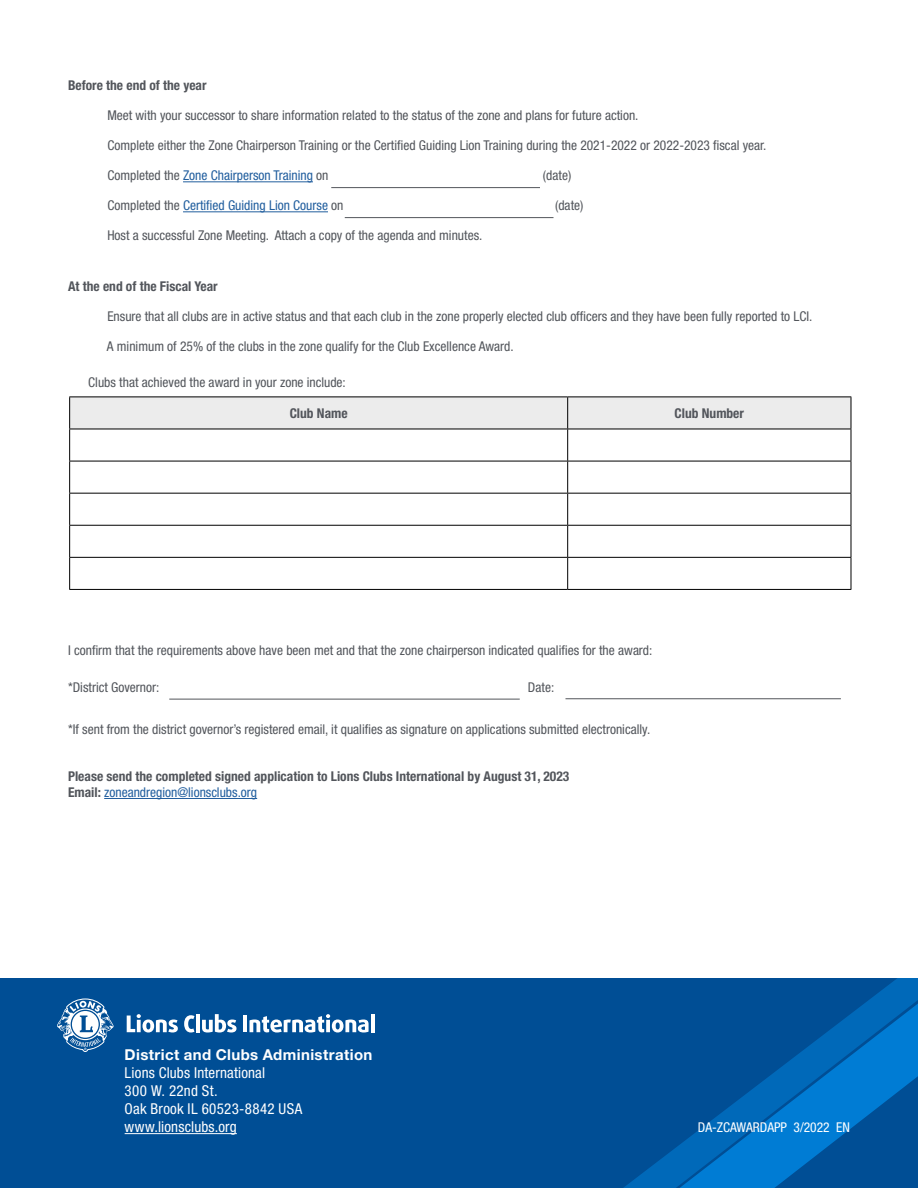
<style>
.page{position:relative;width:918px;height:1188px;background:#fff}
.page>*{position:absolute;margin:0;border:0;box-sizing:border-box;transform-origin:0 0}
.t1{font:condensed 15px/18px "Helvetica Neue LT Std";letter-spacing:.015em;color:#fff}
.t2{font:700 15px "Helvetica Neue LT Std";letter-spacing:.025em;color:#fff}
.t3{font:condensed 13.5px "Helvetica Neue LT Std";color:#52555b}
.t4{font:700 condensed 13.5px/16.5px "Helvetica Neue LT Std";color:#52555b}
.t5{font:condensed 13.5px "Helvetica Neue LT Std";color:#215e9e}
.t6{font:condensed 13.5px "Helvetica Neue LT Std";color:#fff}
.s1{color:#52555b}
.s2{font-weight:400;color:#215e9e}
</style>
<div class="page">
<div style="left:0;top:978px;width:918px;height:210px;background:#004e95"></div>
<svg style="left:623px;top:978px;width:295px;height:210px"></svg>
<hr style="left:331px;top:187px;width:209px;height:1px;background:#52555b">
<hr style="left:183px;top:181px;width:130px;height:1px;background:#215e9e">
<hr style="left:345px;top:217px;width:209px;height:1px;background:#52555b">
<hr style="left:183px;top:211px;width:145px;height:1px;background:#215e9e">
<hr style="left:169px;top:699px;width:351px;height:1px;background:#52555b">
<hr style="left:104px;top:798px;width:153px;height:1px;background:#215e9e">
<div style="left:70px;top:398px;width:781px;height:31px;background:#ececec"></div>
<hr style="left:69px;top:397px;width:499px;height:1px;background:#000">
<hr style="left:69px;top:397px;width:1px;height:32px;background:#000">
<hr style="left:568px;top:397px;width:283px;height:1px;background:#000">
<hr style="left:567px;top:397px;width:1px;height:32px;background:#000">
<hr style="left:851px;top:397px;width:1px;height:32px;background:#000">
<hr style="left:69px;top:429px;width:499px;height:1px;background:#000">
<hr style="left:69px;top:429px;width:1px;height:32px;background:#000">
<hr style="left:568px;top:429px;width:283px;height:1px;background:#000">
<hr style="left:567px;top:429px;width:1px;height:32px;background:#000">
<hr style="left:851px;top:429px;width:1px;height:32px;background:#000">
<hr style="left:69px;top:461px;width:499px;height:1px;background:#000">
<hr style="left:69px;top:461px;width:1px;height:32px;background:#000">
<hr style="left:568px;top:461px;width:283px;height:1px;background:#000">
<hr style="left:567px;top:461px;width:1px;height:32px;background:#000">
<hr style="left:851px;top:461px;width:1px;height:32px;background:#000">
<hr style="left:69px;top:493px;width:499px;height:1px;background:#000">
<hr style="left:69px;top:494px;width:1px;height:31px;background:#000">
<hr style="left:568px;top:493px;width:283px;height:1px;background:#000">
<hr style="left:567px;top:494px;width:1px;height:31px;background:#000">
<hr style="left:851px;top:494px;width:1px;height:31px;background:#000">
<hr style="left:69px;top:525px;width:499px;height:1px;background:#000">
<hr style="left:69px;top:526px;width:1px;height:31px;background:#000">
<hr style="left:568px;top:525px;width:283px;height:1px;background:#000">
<hr style="left:567px;top:526px;width:1px;height:31px;background:#000">
<hr style="left:851px;top:526px;width:1px;height:31px;background:#000">
<hr style="left:69px;top:557px;width:499px;height:1px;background:#000">
<hr style="left:69px;top:558px;width:1px;height:31px;background:#000">
<hr style="left:568px;top:557px;width:283px;height:1px;background:#000">
<hr style="left:567px;top:558px;width:1px;height:31px;background:#000">
<hr style="left:851px;top:558px;width:1px;height:31px;background:#000">
<hr style="left:69px;top:589px;width:499px;height:1px;background:#000">
<hr style="left:568px;top:589px;width:283px;height:1px;background:#000">
<svg style="left:57px;top:998px;width:57px;height:54px"></svg>
<svg style="left:127px;top:1014px;width:51px;height:19px"></svg>
<svg style="left:184px;top:1015px;width:10px;height:18px"></svg>
<hr style="left:196px;top:1014px;width:4px;height:18px;background:#fff">
<svg style="left:202px;top:1014px;width:35px;height:19px"></svg>
<hr style="left:243px;top:1016px;width:4px;height:16px;background:#fff">
<svg style="left:249px;top:1014px;width:120px;height:19px"></svg>
<hr style="left:371px;top:1014px;width:4px;height:18px;background:#fff">
<hr style="left:125px;top:1133px;width:112px;height:1px;background:#fff">
<hr style="left:566px;top:698px;width:275px;height:1px;background:#52555b">
<p class="t4" style="left:68px;top:77px;width:140px">Before the end of the year</p>
<p class="t3" style="left:107px;top:108px;width:533px">Meet with your successor to share information related to the status of the zone and plans for future action.</p>
<p class="t3" style="left:107px;top:138px;width:661px">Complete either the Zone Chairperson Training or the Certified Guiding Lion Training during the 2021-2022 or 2022-2023 fiscal year.</p>
<p class="t5" style="left:107px;top:168px;width:223px"><span class="s1">Completed the</span> Zone Chairperson Training <span class="s1">on</span></p>
<p class="t3" style="left:543px;top:168px;width:30px">(date)</p>
<p class="t5" style="left:107px;top:198px;width:238px"><span class="s1">Completed the</span> Certified Guiding Lion Course <span class="s1">on</span></p>
<p class="t3" style="left:555px;top:198px;width:30px">(date)</p>
<p class="t3" style="left:107px;top:228px;width:377px">Host a successful Zone Meeting. Attach a copy of the agenda and minutes.</p>
<p class="t4" style="left:68px;top:277px;width:151px">At the end of the Fiscal Year</p>
<p class="t3" style="left:107px;top:308px;width:707px">Ensure that all clubs are in active status and that each club in the zone properly elected club officers and they have been fully reported to LCI.</p>
<p class="t3" style="left:107px;top:338px;width:408px">A minimum of 25% of the clubs in the zone qualify for the Club Excellence Award.</p>
<p class="t3" style="left:88px;top:375px;width:259px">Clubs that achieved the award in your zone include:</p>
<p class="t4" style="left:290px;top:405px;width:59px">Club Name</p>
<p class="t4" style="left:675px;top:405px;width:71px">Club Number</p>
<p class="t3" style="left:68px;top:643px;width:586px">I confirm that the requirements above have been met and that the zone chairperson indicated qualifies for the award:</p>
<p class="t3" style="left:68px;top:679px;width:93px">*District Governor:</p>
<p class="t3" style="left:528px;top:679px;width:28px">Date:</p>
<p class="t3" style="left:68px;top:722px;width:584px">*If sent from the district governor’s registered email, it qualifies as signature on applications submitted electronically.</p>
<p class="t4" style="left:68px;top:767px;width:503px">Please send the completed signed application to Lions Clubs International by August 31, 2023<br>Email: <span class="s2">zoneandregion@lionsclubs.org</span></p>
<p class="t2" style="left:125px;top:1046px;width:249px">District and Clubs Administration</p>
<p class="t1" style="left:125px;top:1064px;width:179px">Lions Clubs International<br>300 W. 22nd St.<br>Oak Brook IL 60523-8842 USA www.lionsclubs.org</p>
<p class="t6" style="left:698px;top:1119px;width:154px">DA-ZCAWARDAPP 3/2022 EN</p>
</div>
